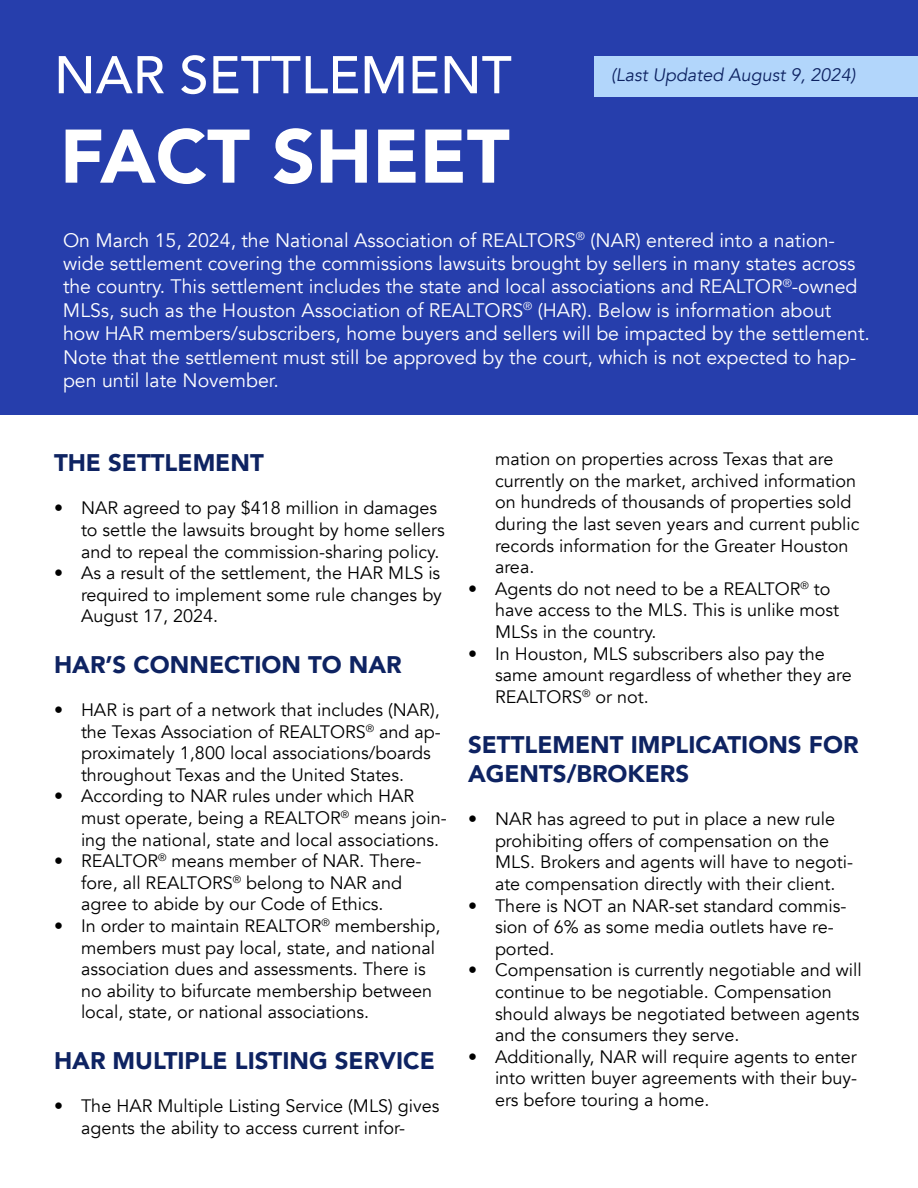
<style>
.page{position:relative;width:918px;height:1188px;background:#fff}
.page>*{position:absolute;margin:0;border:0;box-sizing:border-box;transform-origin:0 0}
.t1{font:900 75px "Avenir";color:#fff}
.t2{font:500 52.5px "Avenir";color:#fff}
.t3{font:900 24px/28.8px "Avenir";color:#0e2362}
.t4{font:19.5px/23.4px "Avenir";color:#fff}
.t5{font:18px/21.6px "Avenir";color:#000}
.t6{font:italic 18px "Avenir";color:#0e2362}
</style>
<div class="page">
<div style="left:0;top:0;width:918px;height:415px;background:#263eac"></div>
<div style="left:594px;top:57px;width:324px;height:40px;background:#b2d6fb"></div>
<h2 class="t2" style="left:54px;top:30px;width:459px">NAR SETTLEMENT</h2>
<h1 class="t1" style="left:60px;top:92px;width:452px">FACT SHEET</h1>
<p class="t6" style="left:611px;top:64px;width:246px">(Last Updated August 9, 2024)</p>
<p class="t4" style="left:63px;top:229px;width:809px">On March 15, 2024, the National Association of REALTORS<sup>®</sup> (NAR) entered into a nation&shy;wide settlement covering the commissions lawsuits brought by sellers in many states across the country. This settlement includes the state and local associations and REALTOR<sup>®</sup>-owned MLSs, such as the Houston Association of REALTORS<sup>®</sup> (HAR). Below is information about how HAR members/subscribers, home buyers and sellers will be impacted by the settlement.<br>Note that the settlement must still be approved by the court, which is not expected to hap&shy;pen until late November.</p>
<h3 class="t3" style="left:54px;top:448px;width:211px">THE SETTLEMENT</h3>
<p class="t5" style="left:81px;top:498px;width:365px;text-indent:-27px">• NAR agreed to pay $418 million in damages to settle the lawsuits brought by home sellers and to repeal the commission-sharing policy.</p>
<p class="t5" style="left:81px;top:562px;width:363px;text-align:justify;text-indent:-27px">• As a result of the settlement, the HAR MLS is required to implement some rule changes by August 17, 2024.</p>
<h3 class="t3" style="left:54px;top:649px;width:349px">HAR’S CONNECTION TO NAR</h3>
<p class="t5" style="left:81px;top:699px;width:361px;text-indent:-27px">• HAR is part of a network that includes (NAR), the Texas Association of REALTORS<sup>®</sup> and ap&shy;proximately 1,800 local associations/boards throughout Texas and the United States.</p>
<p class="t5" style="left:81px;top:786px;width:367px;text-indent:-27px">• According to NAR rules under which HAR must operate, being a REALTOR<sup>®</sup> means join&shy;ing the national, state and local associations.</p>
<p class="t5" style="left:81px;top:850px;width:342px;text-indent:-27px">• REALTOR<sup>®</sup> means member of NAR. There&shy;fore, all REALTORS<sup>®</sup> belong to NAR and agree to abide by our Code of Ethics.</p>
<p class="t5" style="left:81px;top:915px;width:361px;text-indent:-27px">• In order to maintain REALTOR<sup>®</sup> membership, members must pay local, state, and national association dues and assessments. There is no ability to bifurcate membership between local, state, or national associations.</p>
<h3 class="t3" style="left:54px;top:1045px;width:382px">HAR MULTIPLE LISTING SERVICE</h3>
<p class="t5" style="left:54px;top:1095px;width:387px;text-align:center">• The HAR Multiple Listing Service (MLS) gives agents the ability to access current infor-</p>
<p class="t5" style="left:495px;top:448px;width:366px">mation on properties across Texas that are currently on the market, archived information on hundreds of thousands of properties sold during the last seven years and current public records information for the Greater Houston area.</p>
<p class="t5" style="left:495px;top:578px;width:346px;text-indent:-27px">• Agents do not need to be a REALTOR<sup>®</sup> to have access to the MLS. This is unlike most<br>MLSs in the country.</p>
<p class="t5" style="left:495px;top:643px;width:358px;text-indent:-27px">• In Houston, MLS subscribers also pay the same amount regardless of whether they are<br>REALTORS<sup>®</sup> or not.</p>
<h3 class="t3" style="left:468px;top:730px;width:392px">SETTLEMENT IMPLICATIONS FOR<br>AGENTS/BROKERS</h3>
<p class="t5" style="left:495px;top:808px;width:360px;text-indent:-27px">• NAR has agreed to put in place a new rule prohibiting offers of compensation on the MLS. Brokers and agents will have to negoti&shy;ate compensation directly with their client.</p>
<p class="t5" style="left:495px;top:895px;width:353px;text-indent:-27px">• There is NOT an NAR-set standard commis&shy;sion of 6% as some media outlets have re&shy;ported.</p>
<p class="t5" style="left:495px;top:960px;width:368px;text-indent:-27px">• Compensation is currently negotiable and will continue to be negotiable. Compensation should always be negotiated between agents and the consumers they serve.</p>
<p class="t5" style="left:495px;top:1046px;width:364px;text-align:justify;text-indent:-27px">• Additionally, NAR will require agents to enter into written buyer agreements with their buy&shy;ers before touring a home.</p>
</div>
